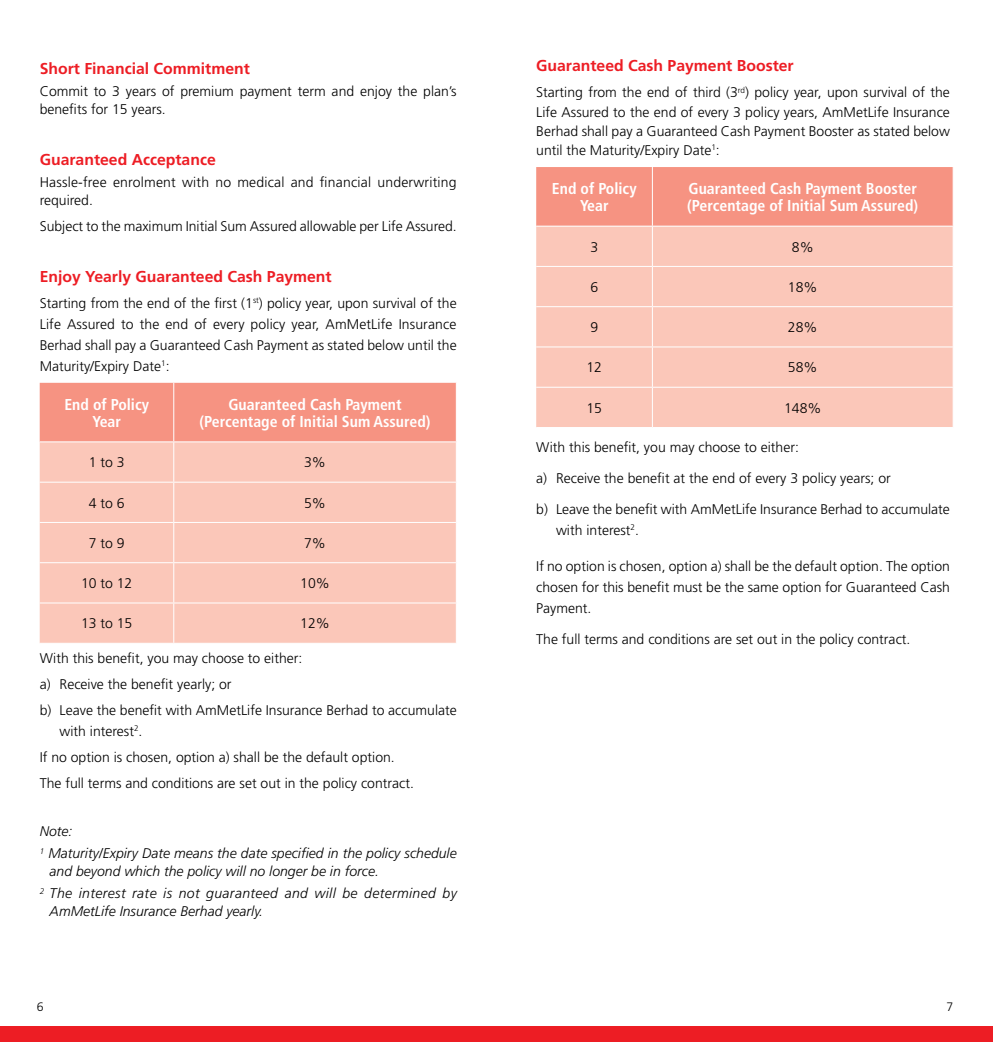
<style>
.page{position:relative;width:993px;height:1042px;background:#fff}
.page>*{position:absolute;margin:0;border:0;box-sizing:border-box;transform-origin:0 0}
.t1{font:700 condensed 15.75px/17.5px "Frutiger LT Std";color:#fff;text-align:center}
.t2{font:700 15.75px "Frutiger LT Std";color:#ed1d24}
.t3{font:300 14px/21px "Frutiger LT Std";color:#000}
.t4{font:italic 300 14px/22.4px "Frutiger LT Std";letter-spacing:.025em;color:#000}
.t5{font:italic 300 14px/22.4px "Frutiger LT Std";color:#000}
.t6{font:300 12.25px "Frutiger LT Std";color:#000}
</style>
<div class="page">
<div style="left:0;top:1026px;width:992px;height:16px;background:#ed1d24"></div>
<div style="left:40px;top:383px;width:416px;height:58px;background:#f69382"></div>
<div style="left:40px;top:442px;width:416px;height:201px;background:#fbc7b9"></div>
<hr style="left:173px;top:383px;width:1px;height:58px;background:#fff">
<hr style="left:173px;top:442px;width:1px;height:40px;background:#fff">
<hr style="left:173px;top:482px;width:1px;height:40px;background:#fff">
<hr style="left:173px;top:523px;width:1px;height:39px;background:#fff">
<hr style="left:173px;top:563px;width:1px;height:39px;background:#fff">
<hr style="left:173px;top:603px;width:1px;height:40px;background:#fff">
<hr style="left:40px;top:482px;width:134px;height:1px;background:#fff">
<hr style="left:174px;top:482px;width:282px;height:1px;background:#fff">
<hr style="left:40px;top:522px;width:134px;height:1px;background:#fff">
<hr style="left:174px;top:522px;width:282px;height:1px;background:#fff">
<hr style="left:40px;top:562px;width:134px;height:1px;background:#fff">
<hr style="left:174px;top:562px;width:282px;height:1px;background:#fff">
<hr style="left:40px;top:602px;width:134px;height:1px;background:#fff">
<hr style="left:174px;top:602px;width:282px;height:1px;background:#fff">
<div style="left:536px;top:167px;width:416px;height:59px;background:#f69382"></div>
<div style="left:536px;top:227px;width:416px;height:200px;background:#fbc7b9"></div>
<hr style="left:651px;top:167px;width:1px;height:59px;background:#fff">
<hr style="left:651px;top:227px;width:1px;height:39px;background:#fff">
<hr style="left:651px;top:267px;width:1px;height:39px;background:#fff">
<hr style="left:651px;top:307px;width:1px;height:39px;background:#fff">
<hr style="left:651px;top:347px;width:1px;height:40px;background:#fff">
<hr style="left:651px;top:388px;width:1px;height:39px;background:#fff">
<hr style="left:536px;top:266px;width:116px;height:1px;background:#fff">
<hr style="left:652px;top:266px;width:301px;height:1px;background:#fff">
<hr style="left:536px;top:306px;width:116px;height:1px;background:#fff">
<hr style="left:652px;top:306px;width:301px;height:1px;background:#fff">
<hr style="left:536px;top:346px;width:116px;height:1px;background:#fff">
<hr style="left:652px;top:346px;width:301px;height:1px;background:#fff">
<hr style="left:536px;top:387px;width:116px;height:1px;background:#fff">
<hr style="left:652px;top:387px;width:301px;height:1px;background:#fff">
<p class="t2" style="left:40px;top:59px;width:212px">Short Financial Commitment</p>
<p class="t3" style="left:40px;top:83px;width:418px;line-height:17.5px">Commit to 3 years of premium payment term and enjoy the plan’s benefits for 15 years.</p>
<p class="t2" style="left:40px;top:150px;width:177px">Guaranteed Acceptance</p>
<p class="t3" style="left:40px;top:174px;width:418px;line-height:17.5px">Hassle-free enrolment with no medical and financial underwriting required.</p>
<p class="t3" style="left:40px;top:216px;width:418px">Subject to the maximum Initial Sum Assured allowable per Life Assured.</p>
<p class="t2" style="left:40px;top:267px;width:293px">Enjoy Yearly Guaranteed Cash Payment</p>
<p class="t3" style="left:40px;top:293px;width:418px;text-align:justify">Starting from the end of the first (1<sup>st</sup>) policy year, upon survival of the Life Assured to the end of every policy year, AmMetLife Insurance Berhad shall pay a Guaranteed Cash Payment as stated below until the Maturity/Expiry Date<sup>1</sup>:</p>
<p class="t1" style="left:64px;top:395px;width:86px">End of Policy<br>Year</p>
<p class="t1" style="left:199px;top:395px;width:232px">Guaranteed Cash Payment (Percentage of Initial Sum Assured)</p>
<p class="t3" style="left:89px;top:452px;width:37px">1 to 3</p>
<p class="t3" style="left:304px;top:452px;width:23px">3%</p>
<p class="t3" style="left:89px;top:492px;width:37px">4 to 6</p>
<p class="t3" style="left:304px;top:492px;width:23px">5%</p>
<p class="t3" style="left:89px;top:533px;width:37px">7 to 9</p>
<p class="t3" style="left:304px;top:533px;width:23px">7%</p>
<p class="t3" style="left:81px;top:573px;width:53px">10 to 12</p>
<p class="t3" style="left:300px;top:573px;width:31px">10%</p>
<p class="t3" style="left:81px;top:613px;width:53px">13 to 15</p>
<p class="t3" style="left:300px;top:613px;width:31px">12%</p>
<p class="t3" style="left:40px;top:645px;width:418px;line-height:25.9px">With this benefit, you may choose to either:<br>a) Receive the benefit yearly; or<br>b) Leave the benefit with AmMetLife Insurance Berhad to accumulate</p>
<p class="t3" style="left:40px;top:718px;width:375px;line-height:25.9px;text-indent:20px">with interest<sup>2</sup>.<br>If no option is chosen, option a) shall be the default option.<br>The full terms and conditions are set out in the policy contract.</p>
<p class="t5" style="left:40px;top:820px;width:418px">Note:<br><sup>1</sup> Maturity/Expiry Date means the date specified in the policy schedule</p>
<p class="t4" style="left:40px;top:860px;width:418px;text-indent:10px">and beyond which the policy will no longer be in force.<br><sup>2</sup> The interest rate is not guaranteed and will be determined by</p>
<p class="t5" style="left:50px;top:900px;width:215px">AmMetLife Insurance Berhad yearly.</p>
<p class="t2" style="left:536px;top:57px;width:259px">Guaranteed Cash Payment Booster</p>
<p class="t3" style="left:536px;top:83px;width:415px;line-height:19.2px;text-align:justify">Starting from the end of third (3<sup>rd</sup>) policy year, upon survival of the Life Assured to the end of every 3 policy years, AmMetLife Insurance Berhad shall pay a Guaranteed Cash Payment Booster as stated below until the Maturity/Expiry Date<sup>1</sup>:</p>
<p class="t1" style="left:551px;top:180px;width:86px">End of Policy<br>Year</p>
<p class="t1" style="left:687px;top:180px;width:232px;text-align:left">Guaranteed Cash Payment Booster (Percentage of Initial Sum Assured)</p>
<p class="t3" style="left:590px;top:236px;width:9px">3</p>
<p class="t3" style="left:791px;top:236px;width:23px">8%</p>
<p class="t3" style="left:590px;top:277px;width:9px">6</p>
<p class="t3" style="left:787px;top:277px;width:31px">18%</p>
<p class="t3" style="left:590px;top:317px;width:9px">9</p>
<p class="t3" style="left:787px;top:317px;width:31px">28%</p>
<p class="t3" style="left:586px;top:357px;width:17px">12</p>
<p class="t3" style="left:787px;top:357px;width:31px">58%</p>
<p class="t3" style="left:586px;top:397px;width:17px">15</p>
<p class="t3" style="left:783px;top:397px;width:39px">148%</p>
<p class="t3" style="left:536px;top:437px;width:264px">With this benefit, you may choose to either:</p>
<p class="t3" style="left:536px;top:468px;width:356px">a) Receive the benefit at the end of every 3 policy years; or</p>
<p class="t3" style="left:556px;top:498px;width:395px;text-indent:-20px">b) Leave the benefit with AmMetLife Insurance Berhad to accumulate with interest<sup>2</sup>.</p>
<p class="t3" style="left:536px;top:555px;width:415px;text-align:justify">If no option is chosen, option a) shall be the default option. The option chosen for this benefit must be the same option for Guaranteed Cash Payment.</p>
<p class="t3" style="left:536px;top:628px;width:375px">The full terms and conditions are set out in the policy contract.</p>
<p class="t6" style="left:37px;top:1000px;width:8px">6</p>
<p class="t6" style="left:946px;top:1000px;width:8px">7</p>
</div>
